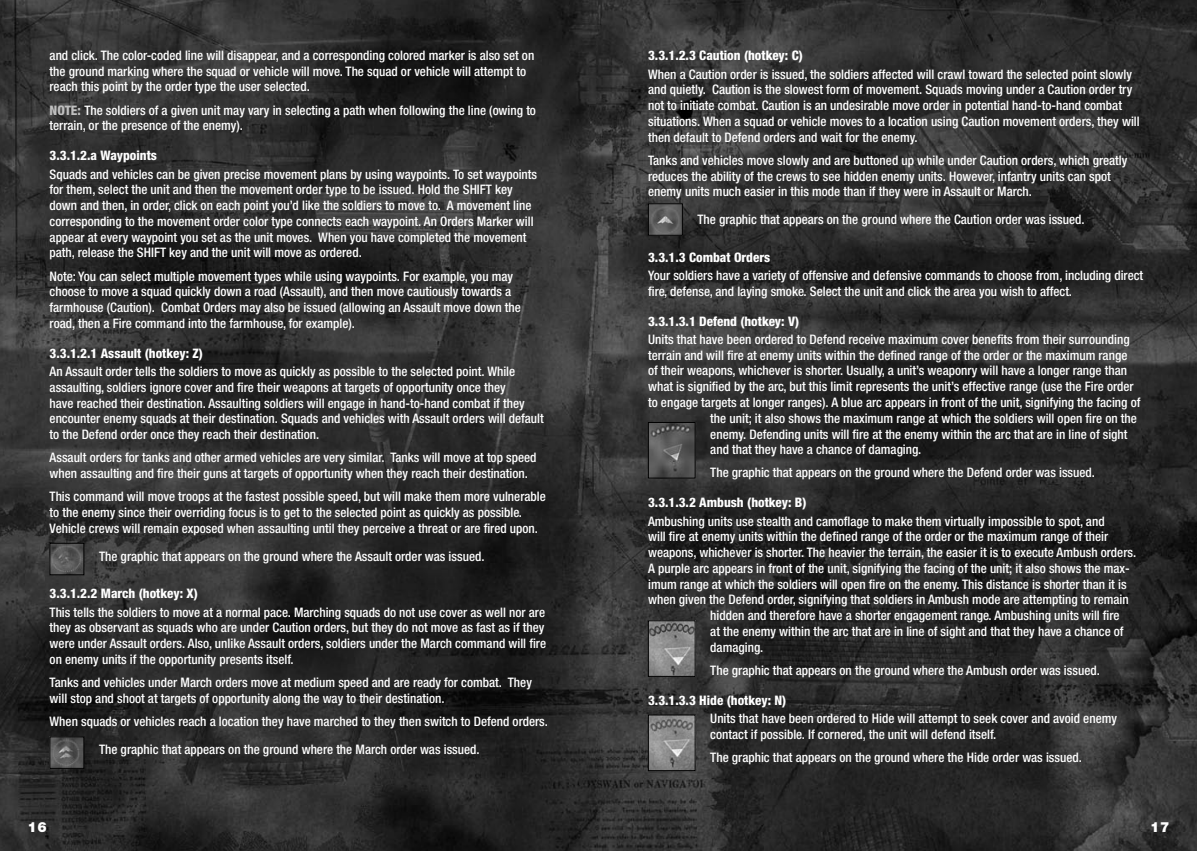
<style>
.page{position:relative;width:1197px;height:851px;background:#fff}
.page>*{position:absolute;margin:0;border:0;box-sizing:border-box;transform-origin:0 0}
.t1{font:900 14px "Helvetica Neue";color:#fff}
.t2{font:500 condensed 13.12px/15.8px "Helvetica Neue";color:#fff}
.t3{font:800 condensed 13.12px "Helvetica Neue";color:#fff}
.s1{font-weight:800;color:#c0c0c0}
</style>
<div class="page">
<img style="left:0;top:0;width:1197px;height:850px">
<img style="left:52px;top:545px;width:30px;height:28px">
<div style="left:50px;top:543px;width:34px;height:32px;border:1px solid #000"></div>
<img style="left:52px;top:738px;width:30px;height:28px">
<div style="left:50px;top:736px;width:34px;height:32px;border:1px solid #000"></div>
<img style="left:650px;top:205px;width:31px;height:28px">
<div style="left:648px;top:203px;width:35px;height:32px;border:1px solid #000"></div>
<img style="left:650px;top:424px;width:43px;height:52px">
<div style="left:648px;top:422px;width:47px;height:56px;border:1px solid #000"></div>
<img style="left:650px;top:622px;width:43px;height:52px">
<div style="left:648px;top:620px;width:47px;height:56px;border:1px solid #000"></div>
<img style="left:650px;top:716px;width:43px;height:52px">
<div style="left:648px;top:714px;width:47px;height:56px;border:1px solid #000"></div>
<p class="t2" style="left:50px;top:47px;width:486px">and click. The color-coded line will disappear, and a corresponding colored marker is also set on the ground marking where the squad or vehicle will move. The squad or vehicle will attempt to reach this point by the order type the user selected.</p>
<p class="t2" style="left:50px;top:102px;width:488px"><span class="s1">NOTE:</span> The soldiers of a given unit may vary in selecting a path when following the line (owing to terrain, or the presence of the enemy).</p>
<p class="t3" style="left:50px;top:147px;width:109px">3.3.1.2.a Waypoints</p>
<p class="t2" style="left:50px;top:166px;width:489px">Squads and vehicles can be given precise movement plans by using waypoints. To set waypoints for them, select the unit and then the movement order type to be issued. Hold the SHIFT key down and then, in order, click on each point you’d like the soldiers to move to. A movement line corresponding to the movement order color type connects each waypoint. An Orders Marker will appear at every waypoint you set as the unit moves. When you have completed the movement path, release the SHIFT key and the unit will move as ordered.</p>
<p class="t2" style="left:50px;top:268px;width:473px">Note: You can select multiple movement types while using waypoints. For example, you may choose to move a squad quickly down a road (Assault), and then move cautiously towards a farmhouse (Caution). Combat Orders may also be issued (allowing an Assault move down the road, then a Fire command into the farmhouse, for example).</p>
<p class="t3" style="left:50px;top:345px;width:155px">3.3.1.2.1 Assault (hotkey: Z)</p>
<p class="t2" style="left:50px;top:363px;width:496px">An Assault order tells the soldiers to move as quickly as possible to the selected point. While assaulting, soldiers ignore cover and fire their weapons at targets of opportunity once they<br>have reached their destination. Assaulting soldiers will engage in hand-to-hand combat if they encounter enemy squads at their destination. Squads and vehicles with Assault orders will default to the Defend order once they reach their destination.</p>
<p class="t2" style="left:50px;top:449px;width:488px">Assault orders for tanks and other armed vehicles are very similar. Tanks will move at top speed when assaulting and fire their guns at targets of opportunity when they reach their destination.</p>
<p class="t2" style="left:50px;top:488px;width:498px">This command will move troops at the fastest possible speed, but will make them more vulnerable to the enemy since their overriding focus is to get to the selected point as quickly as possible.<br>Vehicle crews will remain exposed when assaulting until they perceive a threat or are fired upon.</p>
<p class="t2" style="left:99px;top:548px;width:387px">The graphic that appears on the ground where the Assault order was issued.</p>
<p class="t3" style="left:50px;top:585px;width:150px">3.3.1.2.2 March (hotkey: X)</p>
<p class="t2" style="left:50px;top:603px;width:498px;text-align:justify">This tells the soldiers to move at a normal pace. Marching squads do not use cover as well nor are they as observant as squads who are under Caution orders, but they do not move as fast as if they were under Assault orders. Also, unlike Assault orders, soldiers under the March command will fire on enemy units if the opportunity presents itself.</p>
<p class="t2" style="left:50px;top:674px;width:484px">Tanks and vehicles under March orders move at medium speed and are ready for combat. They will stop and shoot at targets of opportunity along the way to their destination.</p>
<p class="t2" style="left:99px;top:707px;width:450px;line-height:28.2px;text-indent:-49px">When squads or vehicles reach a location they have marched to they then switch to Defend orders.<br>The graphic that appears on the ground where the March order was issued.</p>
<p class="t3" style="left:648px;top:47px;width:156px">3.3.1.2.3 Caution (hotkey: C)</p>
<p class="t2" style="left:648px;top:66px;width:493px">When a Caution order is issued, the soldiers affected will crawl toward the selected point slowly and quietly. Caution is the slowest form of movement. Squads moving under a Caution order try not to initiate combat. Caution is an undesirable move order in potential hand-to-hand combat situations. When a squad or vehicle moves to a location using Caution movement orders, they will then default to Defend orders and wait for the enemy.</p>
<p class="t2" style="left:648px;top:152px;width:481px">Tanks and vehicles move slowly and are buttoned up while under Caution orders, which greatly reduces the ability of the crews to see hidden enemy units. However, infantry units can spot enemy units much easier in this mode than if they were in Assault or March.</p>
<p class="t2" style="left:698px;top:212px;width:389px">The graphic that appears on the ground where the Caution order was issued.</p>
<p class="t3" style="left:648px;top:249px;width:124px">3.3.1.3 Combat Orders</p>
<p class="t2" style="left:648px;top:267px;width:497px">Your soldiers have a variety of offensive and defensive commands to choose from, including direct fire, defense, and laying smoke. Select the unit and click the area you wish to affect.</p>
<p class="t3" style="left:648px;top:313px;width:153px">3.3.1.3.1 Defend (hotkey: V)</p>
<p class="t2" style="left:648px;top:331px;width:483px">Units that have been ordered to Defend receive maximum cover benefits from their surrounding</p>
<p class="t2" style="left:648px;top:347px;width:481px">terrain and will fire at enemy units within the defined range of the order or the maximum range</p>
<p class="t2" style="left:648px;top:363px;width:481px">of their weapons, whichever is shorter. Usually, a unit’s weaponry will have a longer range than</p>
<p class="t2" style="left:648px;top:378px;width:487px">what is signified by the arc, but this limit represents the unit’s effective range (use the Fire order</p>
<p class="t2" style="left:648px;top:394px;width:494px">to engage targets at longer ranges). A blue arc appears in front of the unit, signifying the facing of</p>
<p class="t2" style="left:710px;top:410px;width:428px">the unit; it also shows the maximum range at which the soldiers will open fire on the</p>
<p class="t2" style="left:710px;top:426px;width:419px">enemy. Defending units will fire at the enemy within the arc that are in line of sight</p>
<p class="t2" style="left:710px;top:441px;width:213px">and that they have a chance of damaging.</p>
<p class="t2" style="left:710px;top:464px;width:386px">The graphic that appears on the ground where the Defend order was issued.</p>
<p class="t3" style="left:648px;top:494px;width:160px">3.3.1.3.2 Ambush (hotkey: B)</p>
<p class="t2" style="left:648px;top:513px;width:458px">Ambushing units use stealth and camoflage to make them virtually impossible to spot, and</p>
<p class="t2" style="left:648px;top:528px;width:462px">will fire at enemy units within the defined range of the order or the maximum range of their</p>
<p class="t2" style="left:648px;top:544px;width:490px">weapons, whichever is shorter. The heavier the terrain, the easier it is to execute Ambush orders.</p>
<p class="t2" style="left:648px;top:560px;width:483px">A purple arc appears in front of the unit, signifying the facing of the unit; it also shows the max-</p>
<p class="t2" style="left:648px;top:576px;width:480px">imum range at which the soldiers will open fire on the enemy. This distance is shorter than it is</p>
<p class="t2" style="left:648px;top:591px;width:482px">when given the Defend order, signifying that soldiers in Ambush mode are attempting to remain</p>
<p class="t2" style="left:710px;top:607px;width:411px">hidden and therefore have a shorter engagement range. Ambushing units will fire</p>
<p class="t2" style="left:710px;top:623px;width:415px">at the enemy within the arc that are in line of sight and that they have a chance of</p>
<p class="t2" style="left:710px;top:639px;width:54px">damaging.</p>
<p class="t2" style="left:710px;top:662px;width:391px">The graphic that appears on the ground where the Ambush order was issued.</p>
<p class="t3" style="left:648px;top:692px;width:140px">3.3.1.3.3 Hide (hotkey: N)</p>
<p class="t2" style="left:710px;top:710px;width:408px">Units that have been ordered to Hide will attempt to seek cover and avoid enemy contact if possible. If cornered, the unit will defend itself.</p>
<p class="t2" style="left:710px;top:749px;width:373px">The graphic that appears on the ground where the Hide order was issued.</p>
<p class="t1" style="left:28px;top:818px;width:21px">16</p>
<p class="t1" style="left:1150px;top:818px;width:21px">17</p>
</div>
